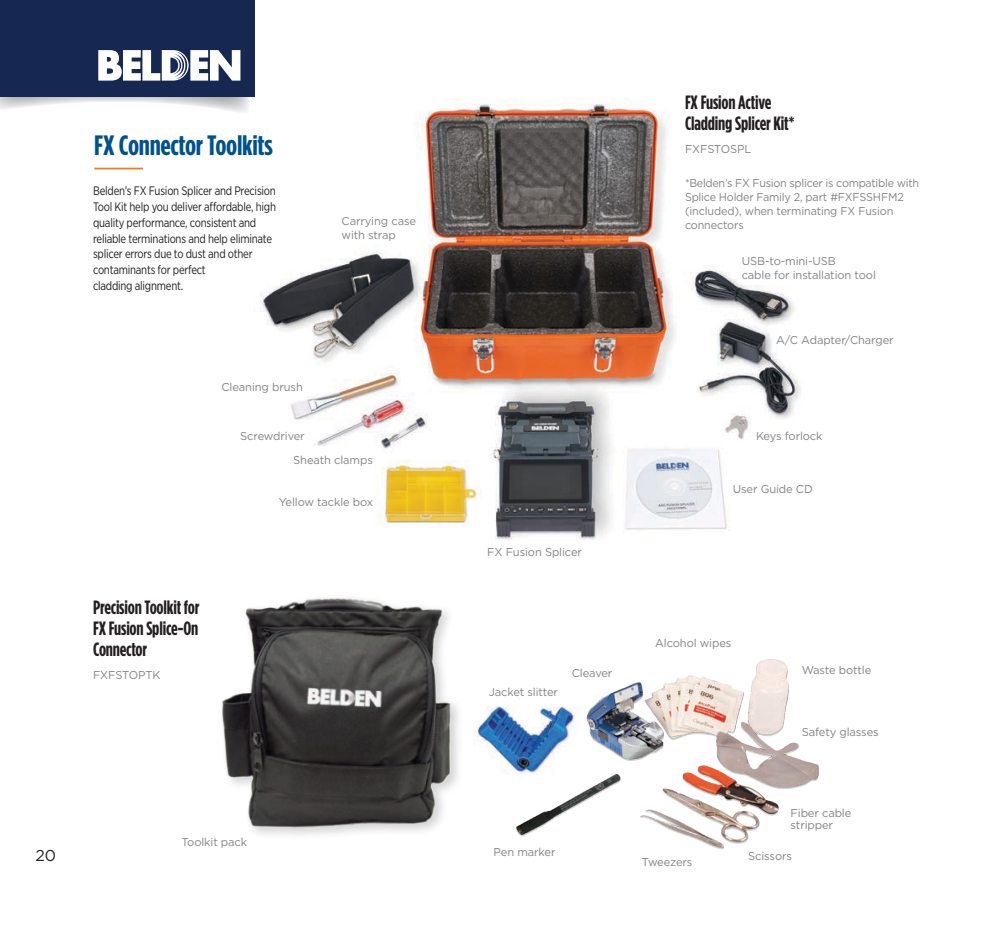
<style>
.page{position:relative;width:1008px;height:945px;background:#fff}
.page>*{position:absolute;margin:0;border:0;box-sizing:border-box;transform-origin:0 0}
.C1__Catalog_Title{font:700 28px "Gotham Condensed";letter-spacing:-.01em;color:#00528a;scale:1.05 1}
.t1{font:700 19.25px/21px "Gotham Condensed";letter-spacing:-.01em;color:#231f20;text-align:justify}
.t2{font:15.75px "Gotham";color:#231f20}
.t3{font:12.25px/15.8px "Gotham Narrow";letter-spacing:-.02em;color:#231f20;scale:.91 1}
.t4{font:11.38px/14px "Gotham";letter-spacing:-.01em;color:#808285}
.t5{font:11.38px/14px "Gotham";letter-spacing:-.01em;color:#808285;scale:.95 1}
</style>
<div class="page">
<div style="left:0;top:0;width:255px;height:97px;background:#162852"></div>
<svg style="left:0;top:50px;width:249px;height:62px"></svg>
<img style="left:260px;top:103px;width:541px;height:438px">
<img style="left:222px;top:598px;width:227px;height:237px">
<hr style="left:94px;top:168px;width:49px;height:1px;background:#ee7b1f">
<img style="left:384px;top:655px;width:435px;height:195px">
<p class="C1__Catalog_Title" style="left:94px;top:129px;width:172px">FX Connector Toolkits</p>
<p class="t3" style="left:93px;top:183px;width:203px">Belden’s FX Fusion Splicer and Precision Tool Kit help you deliver affordable, high quality performance, consistent and reliable terminations and help eliminate splicer errors due to dust and other contaminants for perfect<br>cladding alignment.</p>
<p class="t4" style="left:342px;top:214px;width:76px">Carrying case with strap</p>
<p class="t4" style="left:221px;top:380px;width:83px">Cleaning brush</p>
<p class="t4" style="left:240px;top:429px;width:66px">Screwdriver</p>
<p class="t4" style="left:293px;top:453px;width:81px">Sheath clamps</p>
<p class="t4" style="left:279px;top:495px;width:96px">Yellow tackle box</p>
<p class="t1" style="left:93px;top:597px;width:108px">Precision Toolkit for FX Fusion Splice-On Connector</p>
<p class="t4" style="left:93px;top:668px;width:69px">FXFSTOPTK</p>
<h3 class="t2" style="left:35px;top:845px;width:22px">20</h3>
<p class="t4" style="left:182px;top:835px;width:67px">Toolkit pack</p>
<p class="t1" style="left:685px;top:92px;width:111px">FX Fusion Active<br>Cladding Splicer Kit*</p>
<p class="t4" style="left:685px;top:142px;width:68px">FXFSTOSPL</p>
<p class="t5" style="left:685px;top:176px;width:248px">*Belden’s FX Fusion splicer is compatible with Splice Holder Family 2, part #FXFSSHFM2 (included), when terminating FX Fusion connectors</p>
<p class="t4" style="left:742px;top:254px;width:136px">USB-to-mini-USB<br>cable for installation tool</p>
<p class="t4" style="left:776px;top:333px;width:119px">A/C Adapter/Charger</p>
<p class="t4" style="left:487px;top:545px;width:96px">FX Fusion Splicer</p>
<p class="t4" style="left:756px;top:429px;width:68px">Keys forlock</p>
<p class="t4" style="left:733px;top:482px;width:82px">User Guide CD</p>
<p class="t4" style="left:489px;top:685px;width:71px">Jacket slitter</p>
<p class="t4" style="left:572px;top:666px;width:42px">Cleaver</p>
<p class="t4" style="left:494px;top:845px;width:63px">Pen marker</p>
<p class="t4" style="left:655px;top:636px;width:78px">Alcohol wipes</p>
<p class="t4" style="left:802px;top:663px;width:71px">Waste bottle</p>
<p class="t4" style="left:802px;top:725px;width:79px">Safety glasses</p>
<p class="t4" style="left:642px;top:855px;width:52px">Tweezers</p>
<p class="t4" style="left:791px;top:805px;width:62px">Fiber cable</p>
<p class="t4" style="left:791px;top:818px;width:44px">stripper</p>
<p class="t4" style="left:748px;top:848px;width:45px">Scissors</p>
</div>
